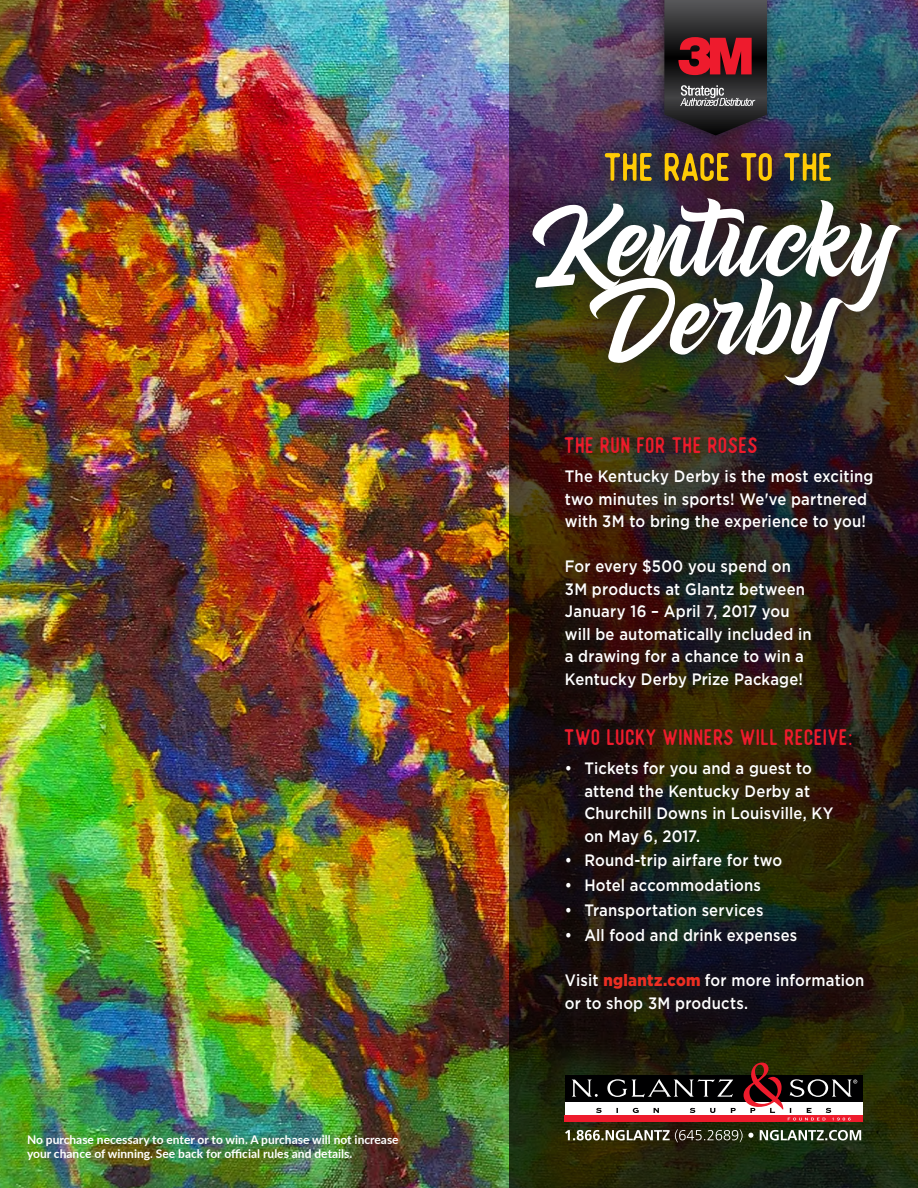
<style>
.page{position:relative;width:918px;height:1188px;background:#fff}
.page>*{position:absolute;margin:0;border:0;box-sizing:border-box;transform-origin:0 0}
.Voister_red_copy{font:22.5px "Voster Typeface";color:#ee1b2c}
.Gotham_body{font:500 16.5px/22.5px "Gotham HTF";letter-spacing:.015em;color:#fff;scale:.9 1}
.t1{font:700 12px/14.4px "Lato";color:#fff}
.s1{font-weight:900;color:#ee2e22}
</style>
<div class="page">
<img style="left:0;top:0;width:509px;height:1188px">
<img style="left:509px;top:0;width:409px;height:1188px">
<div style="left:507px;top:127px;width:411px;height:290px;background:#231f20;opacity:.86"></div>
<img style="left:532px;top:198px;width:370px;height:190px">
<svg style="left:604px;top:152px;width:48px;height:30px"></svg>
<svg style="left:665px;top:152px;width:64px;height:30px;background:#8e6b1d"></svg>
<svg style="left:740px;top:151px;width:32px;height:32px"></svg>
<svg style="left:784px;top:152px;width:48px;height:30px"></svg>
<div style="left:650px;top:0;width:127px;height:150px;background:#231f20;opacity:.75"></div>
<svg style="left:664px;top:0;width:103px;height:136px;background:#513036"></svg>
<div style="left:551px;top:423px;width:336px;height:602px;background:#231f20;opacity:.7"></div>
<div style="left:565px;top:1101px;width:298px;height:16px;background:#fff"></div>
<div style="left:565px;top:1075px;width:298px;height:27px;background:#000001"></div>
<svg style="left:607px;top:1079px;width:126px;height:18px"></svg>
<svg style="left:572px;top:1080px;width:26px;height:17px"></svg>
<div style="left:565px;top:1116px;width:298px;height:6px;background:#ee1b2c"></div>
<svg style="left:596px;top:1108px;width:6px;height:5px"></svg>
<svg style="left:633px;top:1108px;width:6px;height:5px"></svg>
<svg style="left:653px;top:1108px;width:6px;height:5px"></svg>
<svg style="left:690px;top:1108px;width:5px;height:5px"></svg>
<svg style="left:710px;top:1108px;width:6px;height:5px"></svg>
<svg style="left:731px;top:1108px;width:5px;height:5px"></svg>
<svg style="left:565px;top:1129px;width:296px;height:13px;background:#616551"></svg>
<svg style="left:744px;top:1063px;width:113px;height:58px"></svg>
<p class="t1" style="left:27px;top:1132px;width:373px">No purchase necessary to enter or to win. A purchase will not increase your chance of winning. See back for official rules and details.</p>
<p class="Voister_red_copy" style="left:565px;top:431px;width:196px">THE RUN FOR THE ROSES</p>
<p class="Gotham_body" style="left:565px;top:465px;width:345px">The Kentucky Derby is the most exciting two minutes in sports! We've partnered with 3M to bring the experience to you!</p>
<p class="Gotham_body" style="left:565px;top:555px;width:276px">For every $500 you spend on<br>3M products at Glantz between<br>January 16 – April 7, 2017 you will be automatically included in a drawing for a chance to win a<br>Kentucky Derby Prize Package!</p>
<p class="Voister_red_copy" style="left:565px;top:723px;width:291px">TWO LUCKY WINNERS WILL RECEIVE:</p>
<p class="Gotham_body" style="left:584px;top:757px;width:278px;text-indent:-20px">• Tickets for you and a guest to attend the Kentucky Derby at<br>Churchill Downs in Louisville, KY on May 6, 2017.</p>
<p class="Gotham_body" style="left:565px;top:849px;width:243px">• Round-trip airfare for two</p>
<p class="Gotham_body" style="left:565px;top:874px;width:219px">• Hotel accommodations</p>
<p class="Gotham_body" style="left:565px;top:899px;width:222px">• Transportation services</p>
<p class="Gotham_body" style="left:565px;top:924px;width:260px">• All food and drink expenses</p>
<p class="Gotham_body" style="left:565px;top:969px;width:334px">Visit <span class="s1">nglantz.com</span> for more information or to shop 3M products.</p>
</div>
